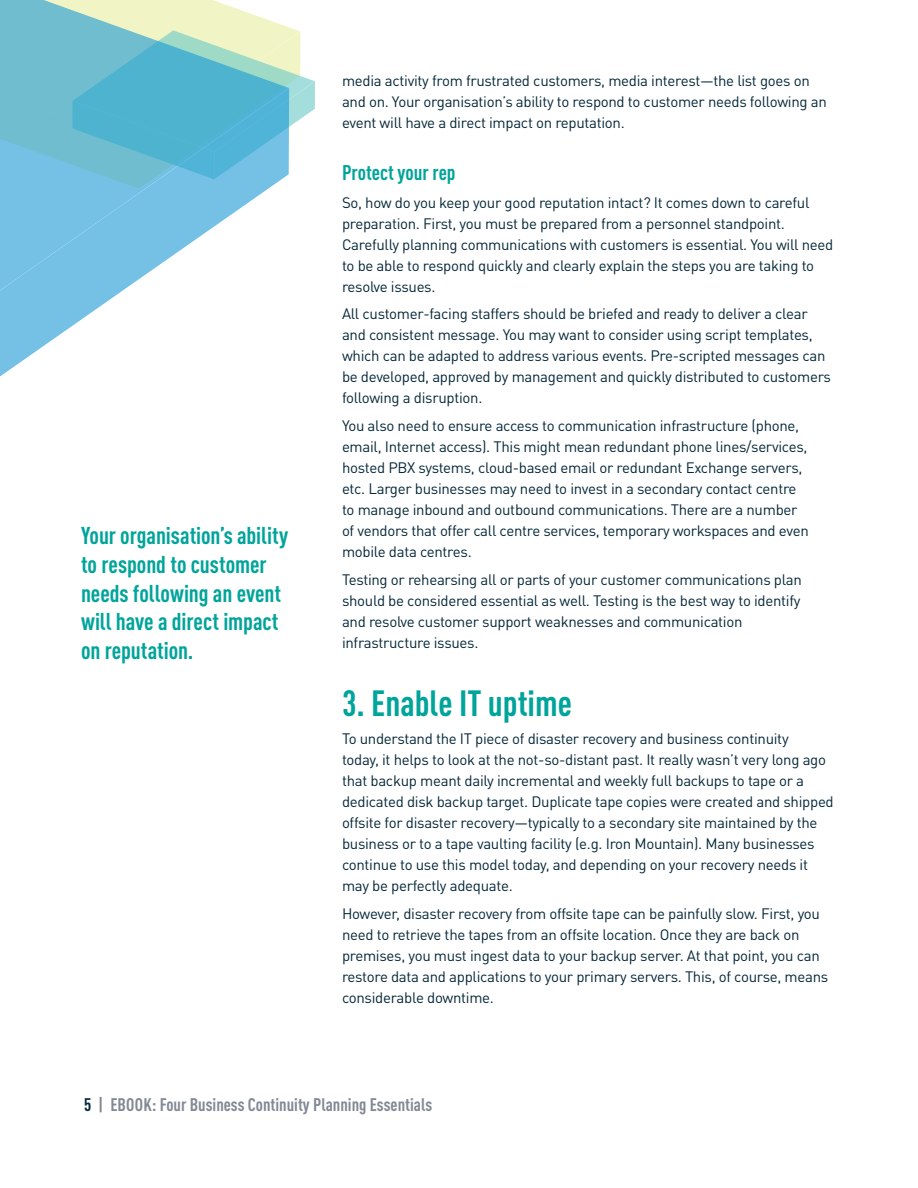
<style>
.page{position:relative;width:918px;height:1188px;background:#fff}
.page>*{position:absolute;margin:0;border:0;box-sizing:border-box;transform-origin:0 0}
.t1{font:700 condensed 36px "DINOT";color:#00a49a}
.t2{font:700 condensed 24px/28.8px "DINOT";color:#00a49a}
.t3{font:700 condensed 21px "DINOT";color:#00a49a}
.t4{font:700 condensed 18px "DINOT";color:#828894}
.t5{font:15px/21px "DINOT";letter-spacing:-.02em;color:#062839}
.s1{color:#062839}
</style>
<div class="page">
<svg style="left:289px;top:27px;width:26px;height:100px"></svg>
<svg style="left:0;top:309px;width:96px;height:68px"></svg>
<svg style="left:0;top:0;width:289px;height:309px"></svg>
<h2 class="t2" style="left:81px;top:521px;width:209px">Your organisation’s ability to respond to customer needs following an event will have a direct impact on reputation.</h2>
<p class="t5" style="left:342px;top:70px;width:486px">media activity from frustrated customers, media interest—the list goes on and on. Your organisation’s ability to respond to customer needs following an event will have a direct impact on reputation.</p>
<h3 class="t3" style="left:342px;top:160px;width:115px">Protect your rep</h3>
<p class="t5" style="left:342px;top:191px;width:493px">So, how do you keep your good reputation intact? It comes down to careful preparation. First, you must be prepared from a personnel standpoint.<br>Carefully planning communications with customers is essential. You will need to be able to respond quickly and clearly explain the steps you are taking to resolve issues.</p>
<p class="t5" style="left:342px;top:303px;width:490px">All customer-facing staffers should be briefed and ready to deliver a clear and consistent message. You may want to consider using script templates, which can be adapted to address various events. Pre-scripted messages can be developed, approved by management and quickly distributed to customers following a disruption.</p>
<p class="t5" style="left:342px;top:415px;width:468px">You also need to ensure access to communication infrastructure (phone, email, Internet access). This might mean redundant phone lines/services, hosted PBX systems, cloud-based email or redundant Exchange servers, etc. Larger businesses may need to invest in a secondary contact centre to manage inbound and outbound communications. There are a number of vendors that offer call centre services, temporary workspaces and even mobile data centres.</p>
<p class="t5" style="left:342px;top:569px;width:461px">Testing or rehearsing all or parts of your customer communications plan should be considered essential as well. Testing is the best way to identify and resolve customer support weaknesses and communication infrastructure issues.</p>
<h1 class="t1" style="left:342px;top:682px;width:231px">3. Enable IT uptime</h1>
<p class="t5" style="left:342px;top:728px;width:493px">To understand the IT piece of disaster recovery and business continuity<br>today, it helps to look at the not-so-distant past. It really wasn’t very long ago that backup meant daily incremental and weekly full backups to tape or a dedicated disk backup target. Duplicate tape copies were created and shipped offsite for disaster recovery—typically to a secondary site maintained by the business or to a tape vaulting facility (e.g. Iron Mountain). Many businesses continue to use this model today, and depending on your recovery needs it may be perfectly adequate.</p>
<p class="t5" style="left:342px;top:903px;width:488px">However, disaster recovery from offsite tape can be painfully slow. First, you need to retrieve the tapes from an offsite location. Once they are back on premises, you must ingest data to your backup server. At that point, you can restore data and applications to your primary servers. This, of course, means considerable downtime.</p>
<p class="t4" style="left:84px;top:1093px;width:350px"><span class="s1">5</span> | EBOOK: Four Business Continuity Planning Essentials</p>
</div>
